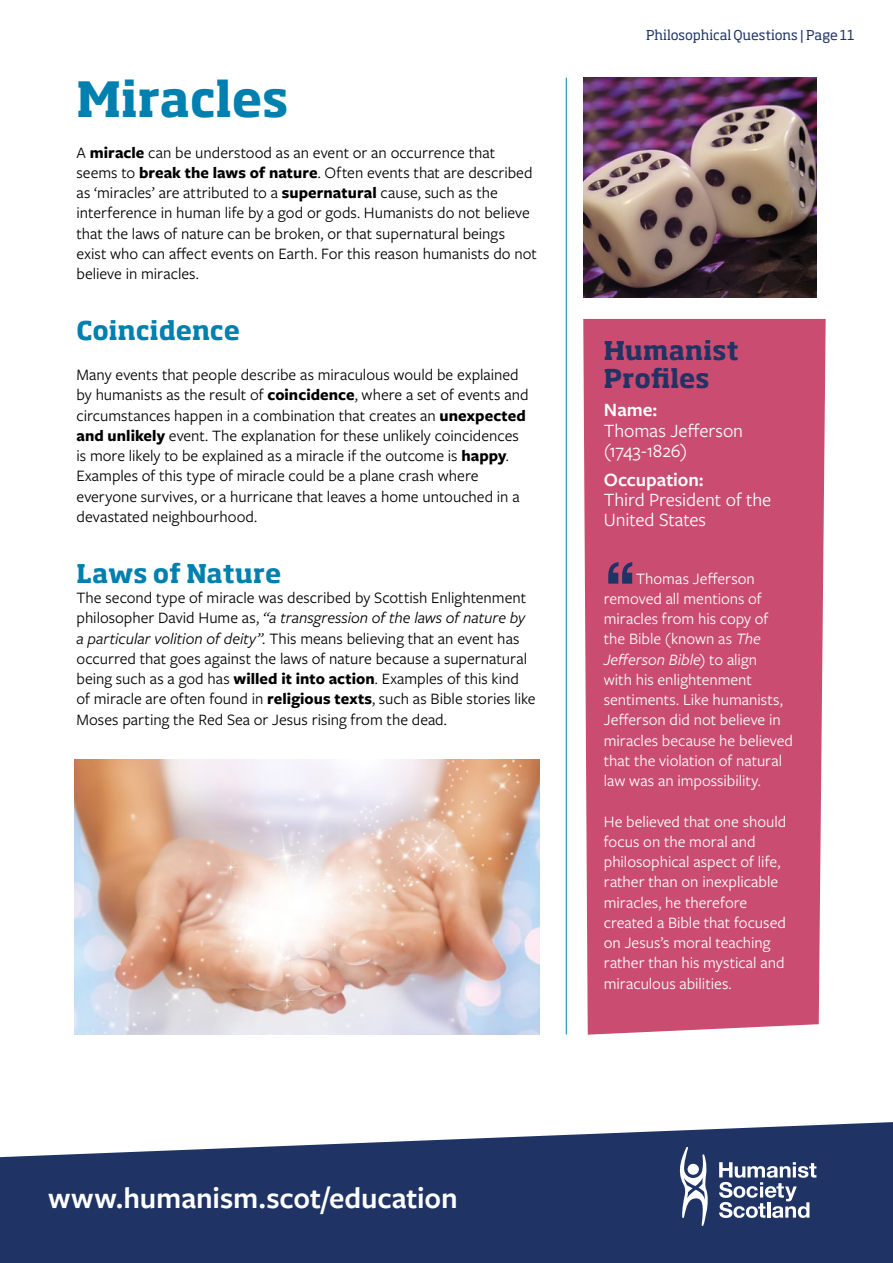
<style>
.page{position:relative;width:893px;height:1263px;background:#fff}
.page>*{position:absolute;margin:0;border:0;box-sizing:border-box;transform-origin:0 0}
.Heading{font:700 48px "Soho Std";letter-spacing:-.005em;color:#0080af}
.Body{font:600 30.75px "Freight Sans Pro";letter-spacing:-.005em;color:#fff}
.Subheading1{font:700 25.5px "Soho Std";letter-spacing:-.005em;color:#0080af}
.Subheading1-2{font:700 25.5px/27.5px "Soho Std";color:#1f3464}
.Body-2{font:19.5px/20.2px "Freight Sans Pro";letter-spacing:-.005em;color:#fff}
.Body-3{font:16.5px/20.2px "Freight Sans Pro";color:#000}
.Body-4{font:16.5px/20.2px "Freight Sans Pro";color:#fff}
.t1{font:13.5px "Soho Std";letter-spacing:-.005em;color:#1f3464}
.s1{font-weight:700}
.s2{font-style:italic}
.s3{font-weight:600}
</style>
<div class="page">
<svg style="left:0;top:1122px;width:893px;height:141px;background:#3c4f78"></svg>
<svg style="left:719px;top:1162px;width:97px;height:56px"></svg>
<svg style="left:676px;top:1147px;width:35px;height:79px"></svg>
<hr style="left:566px;top:78px;width:1px;height:956px;background:#0080af">
<div style="left:583px;top:319px;width:243px;height:716px;background:#ca4c70"></div>
<svg style="left:608px;top:562px;width:24px;height:22px"></svg>
<img style="left:74px;top:759px;width:465px;height:276px">
<img style="left:583px;top:78px;width:233px;height:220px">
<p class="Heading" style="left:77px;top:68px;width:213px">Miracles</p>
<p class="Body-3" style="left:77px;top:141px;width:462px">A <span class="s1">miracle</span> can be understood as an event or an occurrence that seems to <span class="s1">break the laws of nature</span>. Often events that are described as ‘miracles’ are attributed to a <span class="s1">supernatural</span> cause, such as the interference in human life by a god or gods. Humanists do not believe that the laws of nature can be broken, or that supernatural beings exist who can affect events on Earth. For this reason humanists do not believe in miracles.</p>
<p class="Subheading1" style="left:77px;top:314px;width:165px">Coincidence</p>
<p class="Body-3" style="left:77px;top:364px;width:453px">Many events that people describe as miraculous would be explained by humanists as the result of <span class="s1">coincidence</span>, where a set of events and circumstances happen in a combination that creates an <span class="s1">unexpected and unlikely</span> event. The explanation for these unlikely coincidences is more likely to be explained as a miracle if the outcome is <span class="s1">happy</span>.<br>Examples of this type of miracle could be a plane crash where everyone survives, or a hurricane that leaves a home untouched in a devastated neighbourhood.</p>
<p class="Subheading1" style="left:77px;top:557px;width:206px">Laws of Nature</p>
<p class="Body-3" style="left:77px;top:587px;width:461px">The second type of miracle was described by Scottish Enlightenment philosopher David Hume as, <span class="s2">“a transgression of the laws of nature by a particular volition of deity”.</span> This means believing that an event has occurred that goes against the laws of nature because a supernatural being such as a god has <span class="s1">willed it into action</span>. Examples of this kind of miracle are often found in <span class="s1">religious texts</span>, such as Bible stories like Moses parting the Red Sea or Jesus rising from the dead.</p>
<p class="t1" style="left:646px;top:27px;width:210px">Philosophical Questions | Page 11</p>
<p class="Subheading1-2" style="left:604px;top:336px;width:136px">Humanist<br>Profiles</p>
<p class="Body-2" style="left:604px;top:399px;width:141px"><span class="s3">Name:<br></span>Thomas Jefferson (1743-1826)</p>
<p class="Body-2" style="left:604px;top:468px;width:169px"><span class="s3">Occupation:<br></span>Third President of the<br>United States</p>
<p class="Body-4" style="left:604px;top:567px;width:191px;text-indent:32px">Thomas Jefferson removed all mentions of miracles from his copy of the Bible (known as <span class="s2">The<br>Jefferson Bible</span>) to align<br>with his enlightenment sentiments. Like humanists,<br>Jefferson did not believe in miracles because he believed that the violation of natural law was an impossibility.</p>
<p class="Body-4" style="left:604px;top:810px;width:184px">He believed that one should focus on the moral and philosophical aspect of life, rather than on inexplicable miracles, he therefore created a Bible that focused on Jesus’s moral teaching rather than his mystical and miraculous abilities.</p>
<p class="Body" style="left:48px;top:1177px;width:411px">www.humanism.scot/education</p>
</div>
